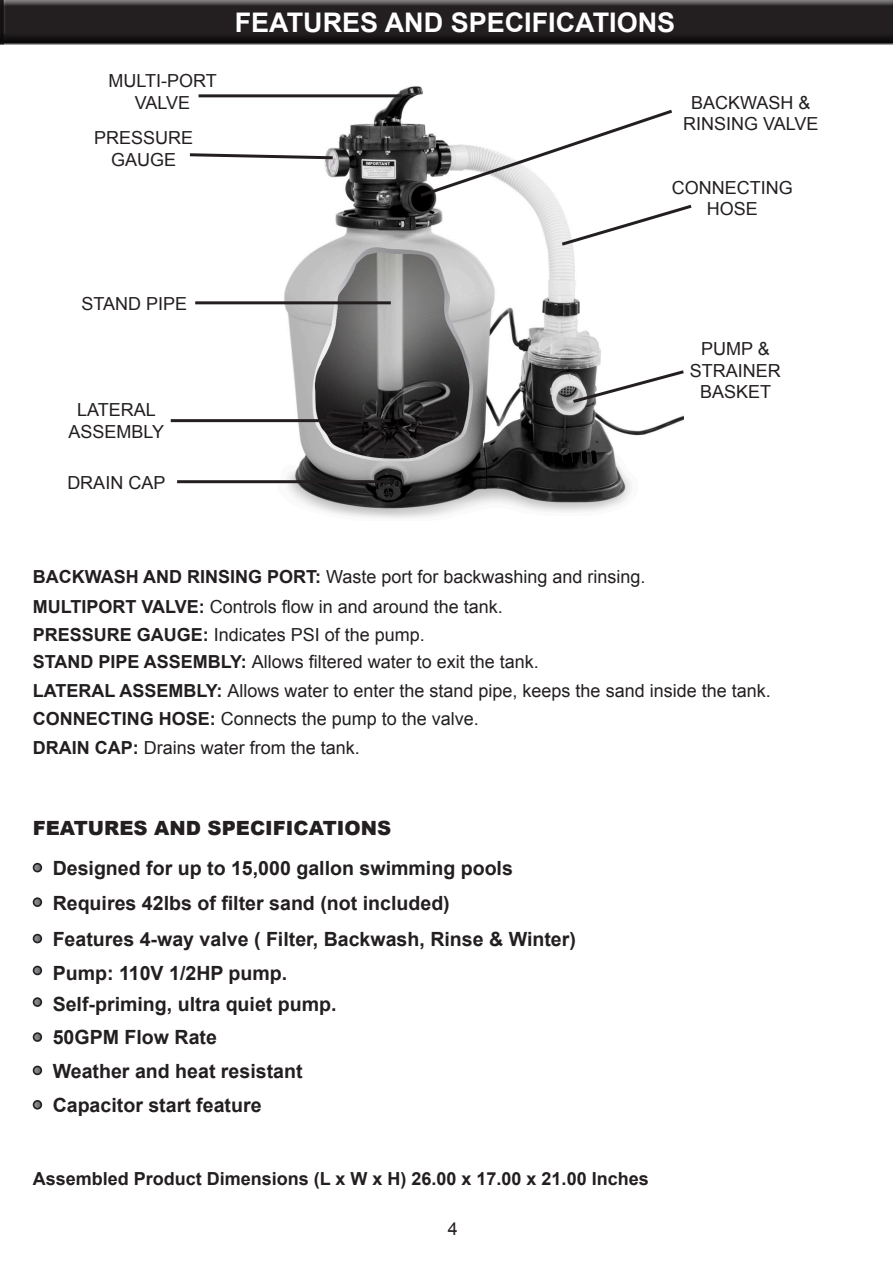
<style>
.page{position:relative;width:893px;height:1263px;background:#fff}
.page>*{position:absolute;margin:0;border:0;box-sizing:border-box;transform-origin:0 0}
.t1{font:700 27px "Arial";color:#fff}
.t2{font:700 19.65px "Arial";color:#231f20}
.t3{font:900 19.65px "Arial";color:#231f20}
.t4{font:18px/21.6px "Arial";color:#231f20;text-align:center}
.t5{font:700 18px "Arial";color:#231f20}
.s1{font-weight:700}
</style>
<div class="page">
<img style="left:240px;top:86px;width:444px;height:433px">
<svg style="left:570px;top:368px;width:114px;height:37px"></svg>
<hr style="left:195px;top:301px;width:196px;height:3px;background:#231f20">
<svg style="left:189px;top:152px;width:147px;height:9px"></svg>
<hr style="left:177px;top:480px;width:214px;height:3px;background:#231f20">
<hr style="left:199px;top:94px;width:203px;height:3px;background:#231f20">
<svg style="left:417px;top:107px;width:275px;height:141px"></svg>
<hr style="left:171px;top:419px;width:220px;height:3px;background:#231f20">
<div style="left:33px;top:863px;width:9px;height:9px;border:2px solid #231f20;border-radius:50%"></div>
<svg style="left:36px;top:900px;width:3px;height:4px"></svg>
<div style="left:33px;top:897px;width:9px;height:10px;border:2px solid #231f20;border-radius:50%"></div>
<div style="left:33px;top:966px;width:9px;height:9px;border:2px solid #231f20;border-radius:50%"></div>
<div style="left:33px;top:934px;width:9px;height:9px;border:2px solid #231f20;border-radius:50%"></div>
<svg style="left:36px;top:1035px;width:3px;height:4px"></svg>
<div style="left:33px;top:1032px;width:9px;height:10px;border:2px solid #231f20;border-radius:50%"></div>
<svg style="left:36px;top:1000px;width:3px;height:4px"></svg>
<div style="left:33px;top:997px;width:9px;height:10px;border:2px solid #231f20;border-radius:50%"></div>
<div style="left:33px;top:1066px;width:9px;height:9px;border:2px solid #231f20;border-radius:50%"></div>
<div style="left:33px;top:1100px;width:9px;height:9px;border:2px solid #231f20;border-radius:50%"></div>
<div style="left:0;top:0;width:893px;height:45px;background:#a3a2a2"></div>
<svg style="left:5px;top:0;width:888px;height:44px;background:#282425"></svg>
<div style="left:0;top:0;width:5px;height:45px;background:#131011"></div>
<p class="t4" style="left:108px;top:70px;width:110px">MULTI-PORT<br>VALVE</p>
<p class="t4" style="left:94px;top:127px;width:101px">PRESSURE<br>GAUGE</p>
<p class="t1" style="left:235px;top:5px;width:442px">FEATURES AND SPECIFICATIONS</p>
<p class="t4" style="left:683px;top:92px;width:137px">BACKWASH &amp;<br>RINSING VALVE</p>
<p class="t4" style="left:672px;top:177px;width:122px">CONNECTING<br>HOSE</p>
<p class="t4" style="left:81px;top:293px;width:107px">STAND PIPE</p>
<p class="t4" style="left:68px;top:399px;width:97px">LATERAL<br>ASSEMBLY</p>
<p class="t4" style="left:67px;top:472px;width:100px">DRAIN CAP</p>
<p class="t4" style="left:690px;top:338px;width:93px">PUMP &amp;<br>STRAINER<br>BASKET</p>
<p class="t4" style="left:33px;top:566px;width:614px"><span class="s1">BACKWASH AND RINSING PORT:</span> Waste port for backwashing and rinsing.</p>
<p class="t4" style="left:33px;top:596px;width:472px"><span class="s1">MULTIPORT VALVE:</span> Controls flow in and around the tank.</p>
<p class="t4" style="left:33px;top:623px;width:394px"><span class="s1">PRESSURE GAUGE:</span> Indicates PSI of the pump.</p>
<p class="t4" style="left:33px;top:651px;width:508px"><span class="s1">STAND PIPE ASSEMBLY:</span> Allows filtered water to exit the tank.</p>
<p class="t4" style="left:33px;top:680px;width:739px"><span class="s1">LATERAL ASSEMBLY:</span> Allows water to enter the stand pipe, keeps the sand inside the tank.</p>
<p class="t4" style="left:33px;top:708px;width:448px"><span class="s1">CONNECTING HOSE:</span> Connects the pump to the valve.</p>
<p class="t4" style="left:33px;top:737px;width:329px"><span class="s1">DRAIN CAP:</span> Drains water from the tank.</p>
<p class="t3" style="left:33px;top:813px;width:360px">FEATURES AND SPECIFICATIONS</p>
<p class="t2" style="left:53px;top:855px;width:462px">Designed for up to 15,000 gallon swimming pools</p>
<p class="t2" style="left:53px;top:889px;width:399px">Requires 42lbs of filter sand (not included)</p>
<p class="t2" style="left:53px;top:926px;width:525px">Features 4-way valve ( Filter, Backwash, Rinse &amp; Winter)</p>
<p class="t2" style="left:53px;top:959px;width:236px">Pump: 110V 1/2HP pump.</p>
<p class="t2" style="left:53px;top:991px;width:285px">Self-priming, ultra quiet pump.</p>
<p class="t2" style="left:53px;top:1024px;width:166px">50GPM Flow Rate</p>
<p class="t2" style="left:53px;top:1058px;width:251px">Weather and heat resistant</p>
<p class="t2" style="left:53px;top:1092px;width:210px">Capacitor start feature</p>
<p class="t5" style="left:33px;top:1167px;width:617px">Assembled Product Dimensions (L x W x H) 26.00 x 17.00 x 21.00 Inches</p>
<p class="t4" style="left:448px;top:1218px;width:12px">4</p>
</div>
